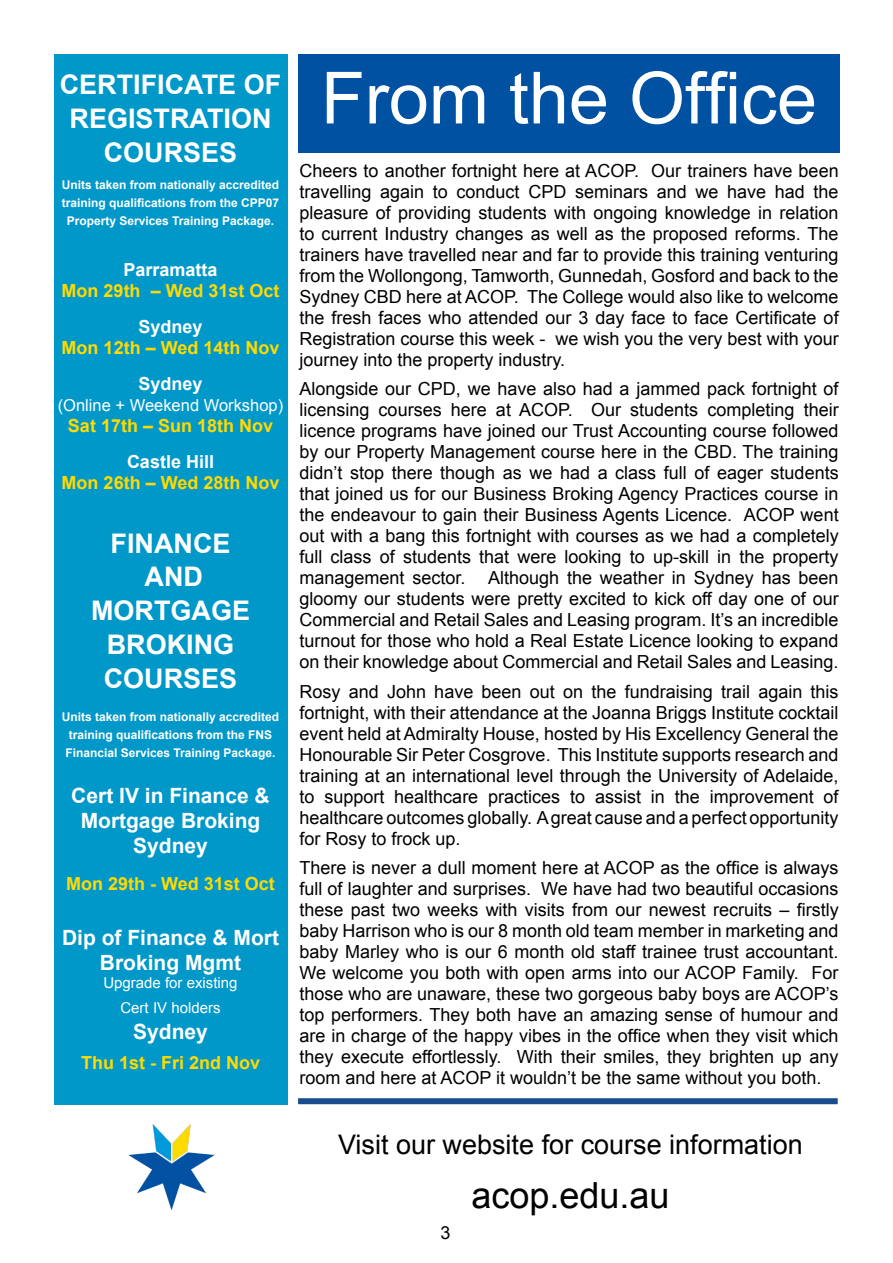
<style>
.page{position:relative;width:893px;height:1263px;background:#fff}
.page>*{position:absolute;margin:0;border:0;box-sizing:border-box;transform-origin:0 0}
.t1{font:72px "Arial";color:#fff}
.t2{font:36px "Arial";color:#000}
.t3{font:700 27px/33.8px "Arial";color:#fff;text-align:center}
.t4{font:27px "Arial";color:#000}
.t5{font:700 21px/25.2px "Arial";color:#fff;text-align:center}
.Body_Text{font:18px/21px "Arial";color:#000;text-align:justify}
.t6{font:700 18px "Arial";color:#ffda00}
.t7{font:700 18px "Arial";color:#fff}
.t8{font:16.5px "Arial";color:#fff}
.t9{font:15px "Arial";color:#fff}
.t10{font:700 12px/18px "Arial";color:#fff;text-align:center}
</style>
<div class="page">
<div style="left:298px;top:1098px;width:540px;height:6px;background:#1a4d8e"></div>
<div style="left:54px;top:54px;width:233px;height:1051px;background:#0098c9"></div>
<div style="left:298px;top:54px;width:542px;height:99px;background:#0051a1"></div>
<img style="left:128px;top:1124px;width:87px;height:86px">
<p class="t3" style="left:60px;top:69px;width:223px">CERTIFICATE OF</p>
<p class="t3" style="left:70px;top:103px;width:204px">REGISTRATION</p>
<p class="t3" style="left:104px;top:136px;width:135px">COURSES</p>
<p class="t10" style="left:62px;top:176px;width:219px">Units taken from nationally accredited training qualifications from the CPP07<br>Property Services Training Package.</p>
<p class="t7" style="left:123px;top:257px;width:96px">Parramatta</p>
<p class="t6" style="left:62px;top:278px;width:219px">Mon 29th – Wed 31st Oct</p>
<p class="t7" style="left:138px;top:314px;width:66px">Sydney</p>
<p class="t6" style="left:62px;top:335px;width:219px">Mon 12th – Wed 14th Nov</p>
<p class="t7" style="left:138px;top:371px;width:66px">Sydney</p>
<p class="t8" style="left:58px;top:394px;width:227px">(Online + Weekend Workshop)</p>
<p class="t6" style="left:68px;top:413px;width:207px">Sat 17th – Sun 18th Nov</p>
<p class="t7" style="left:127px;top:449px;width:89px">Castle Hill</p>
<p class="t6" style="left:62px;top:470px;width:219px">Mon 26th – Wed 28th Nov</p>
<p class="t3" style="left:111px;top:527px;width:121px">FINANCE</p>
<p class="t3" style="left:145px;top:561px;width:60px">AND</p>
<p class="t3" style="left:91px;top:595px;width:161px">MORTGAGE<br>BROKING</p>
<p class="t3" style="left:104px;top:662px;width:135px">COURSES</p>
<p class="t10" style="left:62px;top:708px;width:219px">Units taken from nationally accredited training qualifications from the FNS<br>Financial Services Training Package.</p>
<p class="t5" style="left:71px;top:783px;width:200px">Cert IV in Finance &amp;</p>
<p class="t5" style="left:81px;top:809px;width:181px">Mortgage Broking</p>
<p class="t5" style="left:133px;top:834px;width:76px">Sydney</p>
<p class="t6" style="left:66px;top:871px;width:210px">Mon 29th - Wed 31st Oct</p>
<p class="t5" style="left:62px;top:926px;width:219px">Dip of Finance &amp; Mort<br>Broking Mgmt</p>
<p class="t9" style="left:103px;top:973px;width:136px">Upgrade for existing</p>
<p class="t9" style="left:120px;top:998px;width:102px">Cert IV holders</p>
<p class="t5" style="left:133px;top:1019px;width:76px">Sydney</p>
<p class="t6" style="left:81px;top:1050px;width:181px">Thu 1st - Fri 2nd Nov</p>
<p class="t1" style="left:321px;top:51px;width:498px">From the Office</p>
<p class="Body_Text" style="left:299px;top:160px;width:541px">Cheers to another fortnight here at ACOP. Our trainers have been travelling again to conduct CPD seminars and we have had the pleasure of providing students with ongoing knowledge in relation to current Industry changes as well as the proposed reforms. The trainers have travelled near and far to provide this training venturing from the Wollongong, Tamworth, Gunnedah, Gosford and back to the Sydney CBD here at ACOP. The College would also like to welcome the fresh faces who attended our 3 day face to face Certificate of Registration course this week - we wish you the very best with your journey into the property industry.</p>
<p class="Body_Text" style="left:299px;top:379px;width:541px">Alongside our CPD, we have also had a jammed pack fortnight of licensing courses here at ACOP. Our students completing their licence programs have joined our Trust Accounting course followed by our Property Management course here in the CBD. The training didn’t stop there though as we had a class full of eager students that joined us for our Business Broking Agency Practices course in the endeavour to gain their Business Agents Licence. ACOP went out with a bang this fortnight with courses as we had a completely full class of students that were looking to up-skill in the property management sector.</p>
<p class="Body_Text" style="left:299px;top:568px;width:541px;text-indent:189px">Although the weather in Sydney has been gloomy our students were pretty excited to kick off day one of our Commercial and Retail Sales and Leasing program. It’s an incredible turnout for those who hold a Real Estate Licence looking to expand on their knowledge about Commercial and Retail Sales and Leasing.</p>
<p class="Body_Text" style="left:299px;top:681px;width:541px">Rosy and John have been out on the fundraising trail again this fortnight, with their attendance at the Joanna Briggs Institute cocktail event held at Admiralty House, hosted by His Excellency General the Honourable Sir Peter Cosgrove. This Institute supports research and training at an international level through the University of Adelaide, to support healthcare practices to assist in the improvement of healthcare outcomes globally. A great cause and a perfect opportunity for Rosy to frock up.</p>
<p class="Body_Text" style="left:299px;top:858px;width:541px">There is never a dull moment here at ACOP as the office is always full of laughter and surprises. We have had two beautiful occasions these past two weeks with visits from our newest recruits – firstly baby Harrison who is our 8 month old team member in marketing and baby Marley who is our 6 month old staff trainee trust accountant.<br>We welcome you both with open arms into our ACOP Family. For those who are unaware, these two gorgeous baby boys are ACOP’s top performers. They both have an amazing sense of humour and are in charge of the happy vibes in the office when they visit which they execute effortlessly. With their smiles, they brighten up any room and here at ACOP it wouldn’t be the same without you both.</p>
<p class="t4" style="left:338px;top:1126px;width:466px">Visit our website for course information</p>
<p class="t2" style="left:471px;top:1171px;width:200px">acop.edu.au</p>
<p class="Body_Text" style="left:440px;top:1222px;width:12px">3</p>
</div>
